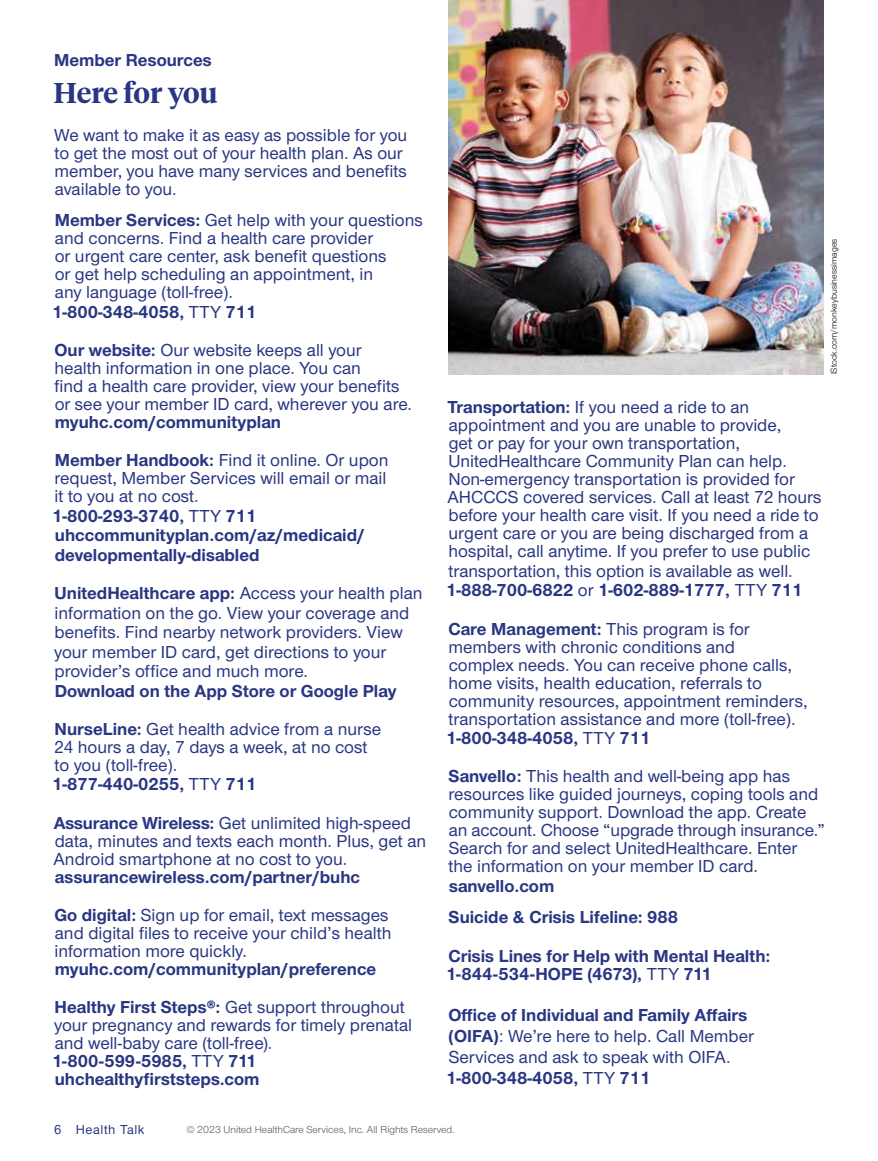
<style>
.page{position:relative;width:878px;height:1161px;background:#fff}
.page>*{position:absolute;margin:0;border:0;box-sizing:border-box;transform-origin:0 0}
.Summary_allnested_2{font:600 28.5px "UHC Serif Headline";color:#293682}
.Summary_allnested_2-2{font:500 18px/18.3px "UHC Sans";color:#293682}
.Sans_no_indent_AMC{font:500 18px/18.3px "UHC Sans";color:#293682}
.Summary_allnested_2-3{font:700 18px/18.9px "UHC Sans";color:#293682}
.Folio_V_AMC{font:500 13.5px "UHC Sans";letter-spacing:.04em;color:#293682}
.Legal_language_AMC{font:10.5px "UHC Sans";color:#58595b}
.Legal_language_AMC-2{font:9px "UHC Sans";color:#000}
.s1{font-weight:700}
.s2{font-weight:500}
</style>
<div class="page">
<img style="left:448px;top:0;width:376px;height:374px">
<p class="Summary_allnested_2-3" style="left:54px;top:50px;width:159px">Member Resources</p>
<p class="Summary_allnested_2" style="left:54px;top:73px;width:166px">Here for you</p>
<p class="Sans_no_indent_AMC" style="left:54px;top:125px;width:354px">We want to make it as easy as possible for you to get the most out of your health plan. As our member, you have many services and benefits available to you.</p>
<p class="Summary_allnested_2-2" style="left:52px;top:210px;width:372px"><span class="s1">Member Services:</span> Get help with your questions and concerns. Find a health care provider<br>or urgent care center, ask benefit questions<br>or get help scheduling an appointment, in<br>any language (toll-free).<br><span class="s1">1-800-348-4058,</span> TTY <span class="s1">711</span></p>
<p class="Summary_allnested_2-2" style="left:54px;top:340px;width:359px"><span class="s1">Our website:</span> Our website keeps all your health information in one place. You can<br>find a health care provider, view your benefits or see your member ID card, wherever you are. <span class="s1">myuhc.com/communityplan</span></p>
<p class="Summary_allnested_2-3" style="left:52px;top:450px;width:338px">Member Handbook: <span class="s2">Find it online. Or upon request, Member Services will email or mail it to you at no cost.<br></span>1-800-293-3740, <span class="s2">TTY</span> 711 uhccommunityplan.com/az/medicaid/ developmentally-disabled</p>
<p class="Summary_allnested_2-2" style="left:54px;top:583px;width:370px;line-height:19.5px"><span class="s1">UnitedHealthcare app:</span> Access your health plan information on the go. View your coverage and benefits. Find nearby network providers. View your member ID card, get directions to your provider’s office and much more.<br><span class="s1">Download on the App Store or Google Play</span></p>
<p class="Summary_allnested_2-2" style="left:52px;top:719px;width:330px"><span class="s1">NurseLine:</span> Get health advice from a nurse<br>24 hours a day, 7 days a week, at no cost to you (toll-free).<br><span class="s1">1-877-440-0255,</span> TTY <span class="s1">711</span></p>
<p class="Summary_allnested_2-2" style="left:54px;top:813px;width:374px"><span class="s1">Assurance Wireless:</span> Get unlimited high-speed data, minutes and texts each month. Plus, get an Android smartphone at no cost to you. <span class="s1">assurancewireless.com/partner/buhc</span></p>
<p class="Summary_allnested_2-2" style="left:54px;top:905px;width:338px"><span class="s1">Go digital:</span> Sign up for email, text messages and digital files to receive your child’s health information more quickly. <span class="s1">myuhc.com/communityplan/preference</span></p>
<p class="Summary_allnested_2-2" style="left:52px;top:997px;width:361px"><span class="s1">Healthy First Steps®:</span> Get support throughout your pregnancy and rewards for timely prenatal and well-baby care (toll-free).<br><span class="s1">1-800-599-5985,</span> TTY <span class="s1">711 uhchealthyfirststeps.com</span></p>
<p class="Legal_language_AMC-2" style="left:827px;top:374px;width:137px;rotate:-90deg">iStock.com/monkeybusinessimages</p>
<p class="Summary_allnested_2-2" style="left:446px;top:397px;width:377px"><span class="s1">Transportation:</span> If you need a ride to an appointment and you are unable to provide,<br>get or pay for your own transportation, UnitedHealthcare Community Plan can help.<br>Non-emergency transportation is provided for AHCCCS covered services. Call at least 72 hours before your health care visit. If you need a ride to urgent care or you are being discharged from a hospital, call anytime. If you prefer to use public transportation, this option is available as well.<br><span class="s1">1-888-700-6822</span> or <span class="s1">1-602-889-1777,</span> TTY <span class="s1">711</span></p>
<p class="Summary_allnested_2-2" style="left:446px;top:619px;width:363px"><span class="s1">Care Management:</span> This program is for members with chronic conditions and<br>complex needs. You can receive phone calls, home visits, health education, referrals to community resources, appointment reminders, transportation assistance and more (toll-free).<br><span class="s1">1-800-348-4058,</span> TTY <span class="s1">711</span></p>
<p class="Sans_no_indent_AMC" style="left:448px;top:766px;width:378px"><span class="s1">Sanvello:</span> This health and well-being app has resources like guided journeys, coping tools and community support. Download the app. Create an account. Choose “upgrade through insurance.” Search for and select UnitedHealthcare. Enter the information on your member ID card. <span class="s1">sanvello.com</span></p>
<p class="Summary_allnested_2-3" style="left:448px;top:907px;width:231px">Suicide &amp; Crisis Lifeline: 988</p>
<p class="Summary_allnested_2-3" style="left:446px;top:946px;width:325px;line-height:18px">Crisis Lines for Help with Mental Health:<br>1-844-534-HOPE (4673), <span class="s2">TTY</span> 711</p>
<p class="Sans_no_indent_AMC" style="left:446px;top:1004px;width:309px;line-height:21px"><span class="s1">Office of Individual and Family Affairs (OIFA)</span>: We’re here to help. Call Member Services and ask to speak with OIFA.<br><span class="s1">1-800-348-4058,</span> TTY <span class="s1">711</span></p>
<p class="Folio_V_AMC" style="left:54px;top:1120px;width:92px">6 Health Talk</p>
<p class="Legal_language_AMC" style="left:186px;top:1122px;width:270px">© 2023 United HealthCare Services, Inc. All Rights Reserved.</p>
</div>
